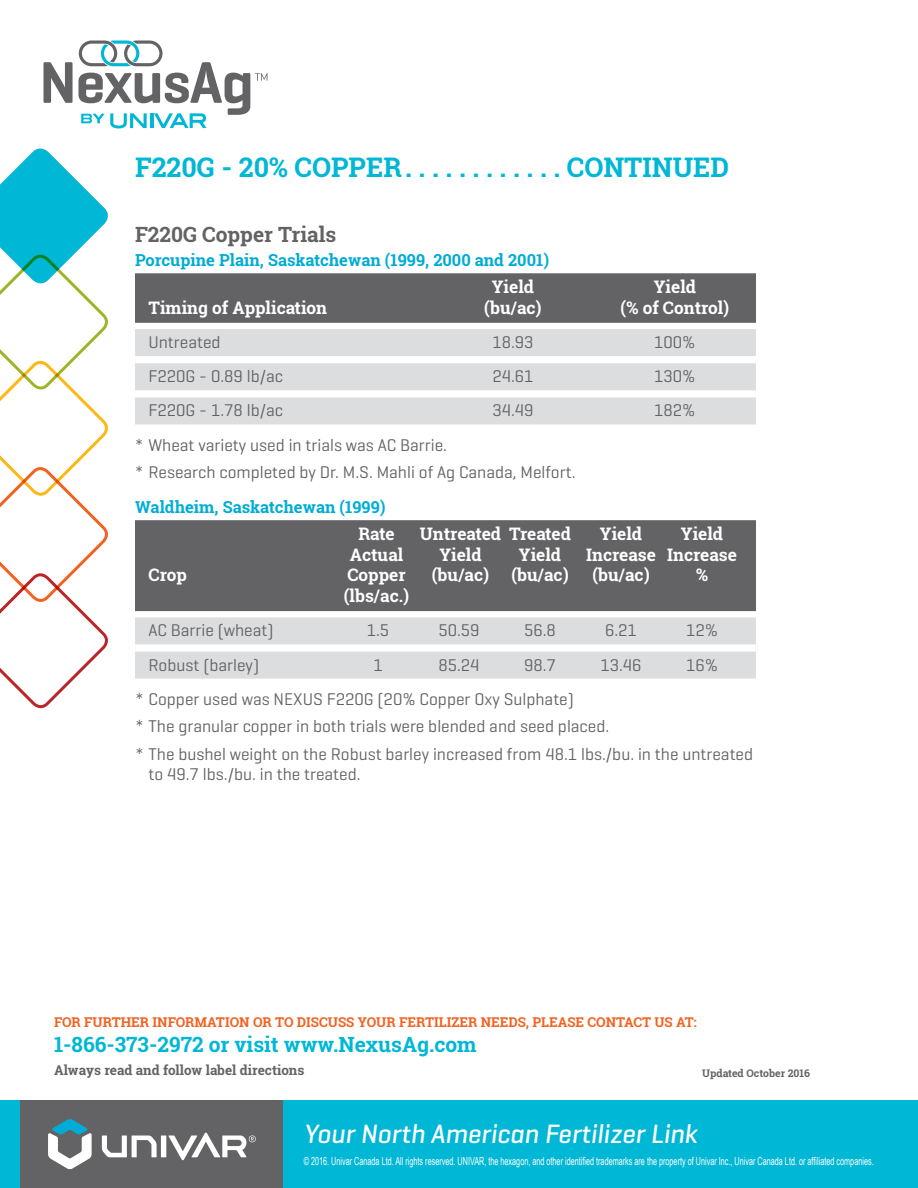
<style>
.page{position:relative;width:918px;height:1188px;background:#fff}
.page>*{position:absolute;margin:0;border:0;box-sizing:border-box;transform-origin:0 0}
.t1{font:700 27px "Roboto Slab";color:#00b7d6}
.t2{font:italic 500 27px "Geogrotesque";color:#fff}
.t3{font:700 21px "Roboto Slab";color:#00b7d6}
.t4{font:700 21px "Roboto Slab";color:#636366}
.t5{font:17.25px/27.5px "Geogrotesque";color:#636366}
.t6{font:700 17.25px "Roboto Slab";color:#fff}
.t7{font:700 16.5px "Roboto Slab";color:#00acd5}
.t8{font:700 13.5px "Roboto Slab";color:#f26221}
.t9{font:700 13.5px "Roboto Slab";color:#636366}
.t10{font:11.1px "Arial Narrow";color:#fff;scale:.8 1}
.t11{font:700 10.5px "Roboto Slab";color:#636366}
</style>
<div class="page">
<div style="left:20px;top:1100px;width:264px;height:88px;background:#636366"></div>
<div style="left:161px;top:1136px;width:5px;height:21px;background:#fff"></div>
<svg style="left:102px;top:1136px;width:55px;height:21px"></svg>
<svg style="left:48px;top:1119px;width:44px;height:50px"></svg>
<svg style="left:168px;top:1133px;width:88px;height:27px"></svg>
<div style="left:284px;top:1100px;width:634px;height:88px;background:#00b7d6"></div>
<div style="left:0;top:1100px;width:20px;height:88px;background:#00b7d6"></div>
<svg style="left:0;top:148px;width:108px;height:561px"></svg>
<svg style="left:44px;top:62px;width:29px;height:41px"></svg>
<svg style="left:79px;top:40px;width:188px;height:88px"></svg>
<div style="left:135px;top:273px;width:621px;height:50px;background:#636366"></div>
<div style="left:135px;top:329px;width:621px;height:27px;background:#dcdddf"></div>
<div style="left:135px;top:363px;width:621px;height:27px;background:#dcdddf"></div>
<div style="left:135px;top:398px;width:621px;height:27px;background:#dcdddf"></div>
<div style="left:135px;top:520px;width:621px;height:50px;background:#636366"></div>
<div style="left:135px;top:562px;width:621px;height:49px;background:#636366"></div>
<div style="left:135px;top:617px;width:621px;height:27px;background:#dcdddf"></div>
<div style="left:135px;top:652px;width:621px;height:27px;background:#dcdddf"></div>
<h1 class="t1" style="left:135px;top:148px;width:275px">F220G - 20% COPPER.............</h1>
<h1 class="t1" style="left:567px;top:148px;width:164px">CONTINUED</h1>
<p class="t4" style="left:135px;top:220px;width:203px">F220G Copper Trials</p>
<p class="t7" style="left:135px;top:248px;width:416px">Porcupine Plain, Saskatchewan (1999, 2000 and 2001)</p>
<p class="t6" style="left:492px;top:275px;width:44px">Yield</p>
<p class="t6" style="left:654px;top:275px;width:44px">Yield</p>
<p class="t6" style="left:148px;top:296px;width:180px">Timing of Application</p>
<p class="t6" style="left:484px;top:296px;width:59px">(bu/ac)</p>
<p class="t6" style="left:621px;top:296px;width:110px">(% of Control)</p>
<p class="t5" style="left:148px;top:328px;width:74px">Untreated</p>
<p class="t5" style="left:492px;top:328px;width:43px">18.93</p>
<p class="t5" style="left:654px;top:328px;width:43px">100%</p>
<p class="t5" style="left:148px;top:362px;width:136px">F220G - 0.89 lb/ac</p>
<p class="t5" style="left:492px;top:362px;width:43px">24.61</p>
<p class="t5" style="left:654px;top:362px;width:43px">130%</p>
<p class="t5" style="left:148px;top:396px;width:136px">F220G - 1.78 lb/ac</p>
<p class="t5" style="left:492px;top:396px;width:43px">34.49</p>
<p class="t5" style="left:654px;top:396px;width:43px">182%</p>
<p class="t5" style="left:135px;top:431px;width:439px">* Wheat variety used in trials was AC Barrie.<br>* Research completed by Dr. M.S. Mahli of Ag Canada, Melfort.</p>
<p class="t7" style="left:135px;top:495px;width:252px">Waldheim, Saskatchewan (1999)</p>
<p class="t6" style="left:358px;top:522px;width:38px">Rate</p>
<p class="t6" style="left:420px;top:522px;width:153px">Untreated Treated</p>
<p class="t6" style="left:600px;top:522px;width:44px">Yield</p>
<p class="t6" style="left:681px;top:522px;width:44px">Yield</p>
<p class="t6" style="left:350px;top:543px;width:55px">Actual</p>
<p class="t6" style="left:439px;top:543px;width:44px">Yield</p>
<p class="t6" style="left:519px;top:543px;width:44px">Yield</p>
<p class="t6" style="left:586px;top:543px;width:152px">Increase Increase</p>
<p class="t6" style="left:149px;top:563px;width:40px">Crop</p>
<p class="t6" style="left:347px;top:563px;width:60px">Copper</p>
<p class="t6" style="left:432px;top:563px;width:59px">(bu/ac)</p>
<p class="t6" style="left:511px;top:563px;width:59px">(bu/ac)</p>
<p class="t6" style="left:592px;top:563px;width:59px">(bu/ac)</p>
<p class="t6" style="left:696px;top:563px;width:14px">%</p>
<p class="t6" style="left:344px;top:584px;width:67px">(lbs/ac.)</p>
<p class="t5" style="left:149px;top:616px;width:127px">AC Barrie (wheat)</p>
<p class="t5" style="left:367px;top:616px;width:24px">1.5</p>
<p class="t5" style="left:438px;top:616px;width:43px">50.59</p>
<p class="t5" style="left:524px;top:616px;width:33px">56.8</p>
<p class="t5" style="left:605px;top:616px;width:33px">6.21</p>
<p class="t5" style="left:686px;top:616px;width:34px">12%</p>
<p class="t5" style="left:149px;top:650px;width:112px">Robust (barley)</p>
<p class="t5" style="left:373px;top:650px;width:11px">1</p>
<p class="t5" style="left:438px;top:650px;width:43px">85.24</p>
<p class="t5" style="left:524px;top:650px;width:33px">98.7</p>
<p class="t5" style="left:600px;top:650px;width:43px">13.46</p>
<p class="t5" style="left:686px;top:650px;width:34px">16%</p>
<p class="t5" style="left:135px;top:685px;width:620px">* Copper used was NEXUS F220G (20% Copper Oxy Sulphate)<br>* The granular copper in both trials were blended and seed placed.<br>* The bushel weight on the Robust barley increased from 48.1 lbs./bu. in the untreated</p>
<p class="t5" style="left:149px;top:760px;width:211px">to 49.7 lbs./bu. in the treated.</p>
<p class="t8" style="left:54px;top:1012px;width:644px">FOR FURTHER INFORMATION OR TO DISCUSS YOUR FERTILIZER NEEDS, PLEASE CONTACT US AT:</p>
<p class="t3" style="left:54px;top:1030px;width:424px">1-866-373-2972 or visit www.NexusAg.com</p>
<p class="t9" style="left:54px;top:1061px;width:252px">Always read and follow label directions</p>
<p class="t11" style="left:702px;top:1066px;width:109px">Updated October 2016</p>
<h1 class="t2" style="left:304px;top:1117px;width:395px">Your North American Fertilizer Link</h1>
<p class="t10" style="left:304px;top:1153px;width:714px">© 2016. Univar Canada Ltd. All rights reserved. UNIVAR, the hexagon, and other identified trademarks are the property of Univar Inc., Univar Canada Ltd. or affiliated companies.</p>
</div>
